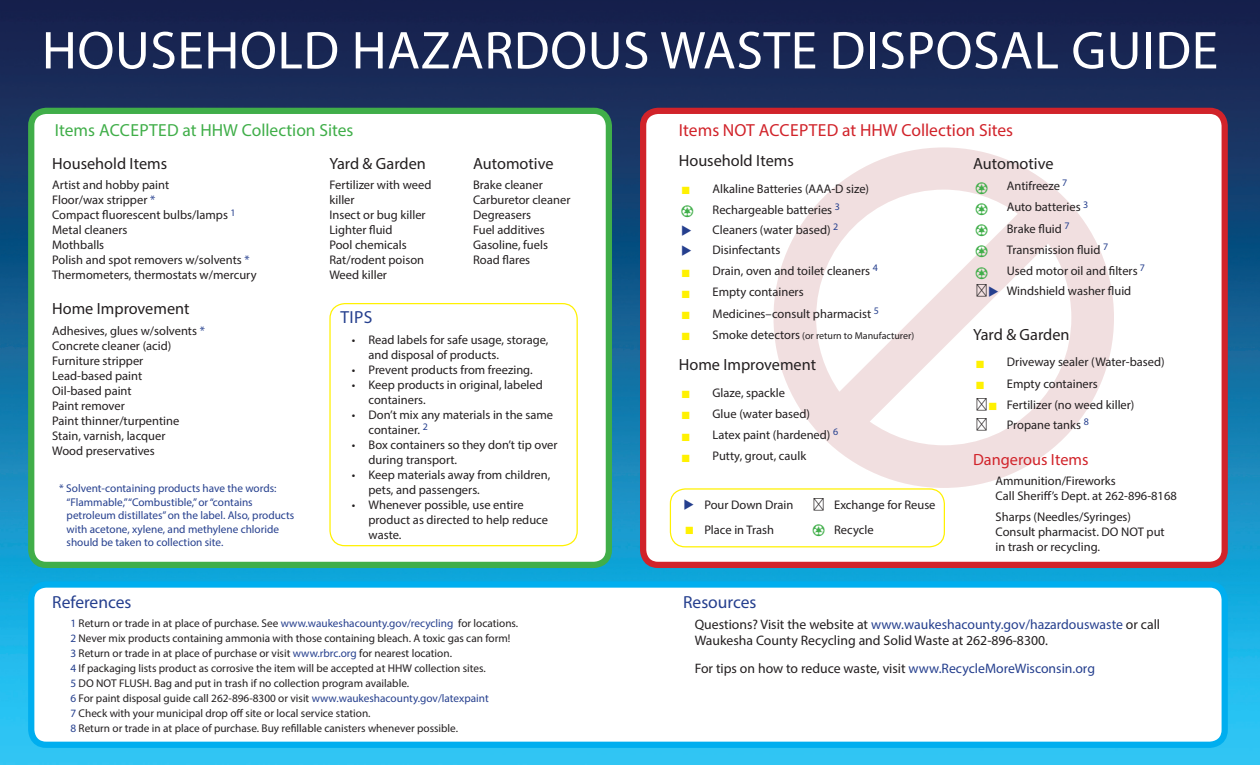
<style>
.page{position:relative;width:1260px;height:765px;background:#fff}
.page>*{position:absolute;margin:0;border:0;box-sizing:border-box;transform-origin:0 0}
.t1{font:53.75px "Myriad Pro";letter-spacing:.01em;color:#fff}
.t2{font:17.5px "Myriad Pro";color:#d1232a}
.t3{font:17.5px "Myriad Pro";color:#40ae49}
.t4{font:17.5px "Myriad Pro";color:#253f8e}
.t5{font:16.25px "Myriad Pro";color:#231f20}
.t6{font:16.25px "Myriad Pro";color:#d1232a}
.t7{font:13.75px/16.5px "Myriad Pro";color:#231f20}
.t8{font:12.5px/15px "Myriad Pro";color:#231f20}
.t9{font:12.5px "Koz Go Pr 6 N";color:#40ae49}
.t10{font:200 12.5px "Koz Go Pr 6 N";color:#231f20}
.t11{font:12.5px "Wingdings";color:#fff101}
.t12{font:11.25px/15px "Myriad Pro";color:#231f20}
.t13{font:11.25px/13.5px "Myriad Pro";color:#253f8e}
.t14{font:10px "Myriad Pro";color:#231f20}
.s1{color:#253f8e}
.s2{color:#fff101}
.s3{font-size:12.5px}
.s4{font-family:"Koz Go Pr 6 N";font-weight:200}
</style>
<div class="page">
<img style="left:0;top:0;width:1260px;height:765px">
<div style="left:31px;top:585px;width:1194px;height:160px;background:#fff;border-radius:15px"></div>
<div style="left:28px;top:581px;width:1200px;height:167px;border:6px solid #00aeef;border-radius:15px"></div>
<div style="left:643px;top:111px;width:582px;height:454px;background:#fff;border-radius:15px"></div>
<div style="left:640px;top:108px;width:588px;height:460px;border:6px solid #d1232a;border-radius:15px"></div>
<div style="left:31px;top:111px;width:578px;height:454px;background:#fff;border-radius:15px"></div>
<div style="left:28px;top:108px;width:584px;height:460px;border:6px solid #40ae49;border-radius:15px"></div>
<div style="left:329px;top:303px;width:249px;height:243px;border:1px solid #fff101;border-radius:15px"></div>
<svg style="left:773px;top:147px;width:341px;height:341px"></svg>
<div style="left:670px;top:488px;width:275px;height:59px;border:1px solid #fff101;border-radius:15px"></div>
<svg style="left:999px;top:296px;width:13px;height:1px"></svg>
<h1 class="t1" style="left:42px;top:17px;width:1178px">HOUSEHOLD HAZARDOUS WASTE DISPOSAL GUIDE</h1>
<h2 class="t3" style="left:55px;top:119px;width:300px">Items ACCEPTED at HHW Collection Sites</h2>
<h3 class="t5" style="left:52px;top:153px;width:116px">Household Items</h3>
<p class="t8" style="left:52px;top:178px;width:206px">Artist and hobby paint<br>Floor/wax stripper <span class="s1">*<br></span>Compact fluorescent bulbs/lamps <sup>1<br></sup>Metal cleaners<br>Mothballs<br>Polish and spot removers w/solvents <span class="s1">*<br></span>Thermometers, thermostats w/mercury</p>
<h3 class="t5" style="left:52px;top:298px;width:139px">Home Improvement</h3>
<p class="t8" style="left:52px;top:323px;width:154px">Adhesives, glues w/solvents <span class="s1">*<br></span>Concrete cleaner (acid)<br>Furniture stripper<br>Lead-based paint<br>Oil-based paint<br>Paint remover<br>Paint thinner/turpentine<br>Stain, varnish, lacquer<br>Wood preservatives</p>
<h2 class="t2" style="left:679px;top:119px;width:336px">Items NOT ACCEPTED at HHW Collection Sites</h2>
<h3 class="t5" style="left:679px;top:150px;width:116px">Household Items</h3>
<p class="t8" style="left:681px;top:181px;width:189px"><span class="s2">■</span> Alkaline Batteries (AAA-D size)</p>
<p class="t9" style="left:681px;top:205px;width:14px">♼</p>
<p class="t8" style="left:713px;top:202px;width:129px">Rechargeable batteries <sup>3</sup></p>
<p class="t8" style="left:681px;top:222px;width:159px"><span class="s1">◆</span> Cleaners (water based) <sup>2</sup></p>
<p class="t8" style="left:681px;top:242px;width:100px"><span class="s1">◆</span> Disinfectants</p>
<p class="t8" style="left:681px;top:263px;width:198px"><span class="s2">■</span> Drain, oven and toilet cleaners <sup>4</sup></p>
<p class="t8" style="left:681px;top:285px;width:124px"><span class="s2">■</span> Empty containers</p>
<p class="t8" style="left:681px;top:306px;width:199px"><span class="s2">■</span> Medicines–consult pharmacist <sup>5</sup></p>
<p class="t14" style="left:681px;top:329px;width:234px"><span class="s2">■</span> <span class="s3">Smoke detectors</span> (or return to Manufacturer)</p>
<h3 class="t5" style="left:679px;top:354px;width:139px">Home Improvement</h3>
<p class="t8" style="left:681px;top:385px;width:105px"><span class="s2">■</span> Glaze, spackle</p>
<p class="t8" style="left:681px;top:406px;width:130px"><span class="s2">■</span> Glue (water based)</p>
<p class="t8" style="left:681px;top:427px;width:158px"><span class="s2">■</span> Latex paint (hardened) <sup>6</sup></p>
<p class="t8" style="left:681px;top:448px;width:126px"><span class="s2">■</span> Putty, grout, caulk</p>
<h3 class="t5" style="left:329px;top:153px;width:98px">Yard &amp; Garden</h3>
<p class="t8" style="left:329px;top:178px;width:104px">Fertilizer with weed killer<br>Insect or bug killer<br>Lighter fluid<br>Pool chemicals<br>Rat/rodent poison<br>Weed killer</p>
<h3 class="t5" style="left:473px;top:153px;width:82px">Automotive</h3>
<p class="t8" style="left:473px;top:178px;width:99px">Brake cleaner<br>Carburetor cleaner<br>Degreasers<br>Fuel additives<br>Gasoline, fuels<br>Road flares</p>
<h3 class="t5" style="left:973px;top:153px;width:82px">Automotive</h3>
<p class="t9" style="left:976px;top:181px;width:14px">♼</p>
<p class="t8" style="left:1007px;top:178px;width:62px">Antifreeze <sup>7</sup></p>
<p class="t9" style="left:976px;top:202px;width:14px">♼</p>
<p class="t8" style="left:1007px;top:199px;width:83px">Auto batteries <sup>3</sup></p>
<p class="t9" style="left:976px;top:223px;width:14px">♼</p>
<p class="t8" style="left:1007px;top:221px;width:64px">Brake fluid <sup>7</sup></p>
<p class="t9" style="left:976px;top:245px;width:14px">♼</p>
<p class="t8" style="left:1007px;top:242px;width:103px">Transmission fluid <sup>7</sup></p>
<p class="t9" style="left:976px;top:266px;width:14px">♼</p>
<p class="t8" style="left:976px;top:261px;width:171px;line-height:20px;text-indent:31px">Used motor oil and filters <sup>7 </sup><span class="s4">⛝</span><span class="s1">◆</span> Windshield washer fluid</p>
<h3 class="t5" style="left:973px;top:324px;width:98px">Yard &amp; Garden</h3>
<p class="t8" style="left:976px;top:355px;width:191px"><span class="s2">■</span> Driveway sealer (Water-based)</p>
<p class="t8" style="left:976px;top:373px;width:160px;line-height:21.2px"><span class="s2">■</span> Empty containers<br><span class="s4">⛝</span><span class="s2">■</span> Fertilizer (no weed killer)</p>
<p class="t10" style="left:976px;top:417px;width:14px">⛝</p>
<p class="t8" style="left:1007px;top:417px;width:83px">Propane tanks <sup>8</sup></p>
<h3 class="t6" style="left:973px;top:449px;width:117px">Dangerous Items</h3>
<p class="t8" style="left:996px;top:473px;width:183px">Ammunition/Fireworks<br>Call Sheriff’s Dept. at 262-896-8168</p>
<p class="t8" style="left:996px;top:509px;width:171px">Sharps (Needles/Syringes)<br>Consult pharmacist. DO NOT put in trash or recycling.</p>
<h2 class="t4" style="left:341px;top:307px;width:33px">TIPS</h2>
<p class="t8" style="left:369px;top:332px;width:181px;text-indent:-17px">• Read labels for safe usage, storage, and disposal of products.</p>
<p class="t8" style="left:352px;top:362px;width:183px">• Prevent products from freezing.</p>
<p class="t8" style="left:369px;top:377px;width:176px;text-indent:-17px">• Keep products in original, labeled containers.</p>
<p class="t8" style="left:369px;top:407px;width:186px;text-indent:-17px">• Don’t mix any materials in the same container. <sup>2</sup></p>
<p class="t8" style="left:369px;top:437px;width:191px;text-indent:-17px">• Box containers so they don’t tip over during transport.</p>
<p class="t8" style="left:369px;top:467px;width:183px;text-indent:-17px">• Keep materials away from children, pets, and passengers.</p>
<p class="t8" style="left:369px;top:497px;width:181px;text-indent:-17px">• Whenever possible, use entire product as directed to help reduce waste.</p>
<p class="t8" style="left:704px;top:492px;width:90px;line-height:25px">Pour Down Drain<br>Place in Trash</p>
<p class="t8" style="left:834px;top:492px;width:103px;line-height:25px">Exchange for Reuse<br>Recycle</p>
<p class="t13" style="left:67px;top:481px;width:229px;text-indent:-7px">* Solvent-containing products have the words: “Flammable,” “Combustible,” or “contains petroleum distillates” on the label. Also, products with acetone, xylene, and methylene chloride should be taken to collection site.</p>
<p class="t10" style="left:812px;top:497px;width:14px">⛝</p>
<p class="t11" style="left:685px;top:524px;width:11px">■</p>
<p class="t9" style="left:812px;top:523px;width:14px">♼</p>
<h2 class="t4" style="left:52px;top:591px;width:81px">References</h2>
<h2 class="t4" style="left:683px;top:591px;width:75px">Resources</h2>
<p class="t12" style="left:70px;top:616px;width:449px"><span class="s1">1</span> Return or trade in at place of purchase. See <span class="s1">www.waukeshacounty.gov/recycling</span> for locations.<br><span class="s1">2</span> Never mix products containing ammonia with those containing bleach. A toxic gas can form!<br><span class="s1">3</span> Return or trade in at place of purchase or visit <span class="s1">www.rbrc.org</span> for nearest location.<br><span class="s1">4</span> If packaging lists product as corrosive the item will be accepted at HHW collection sites.<br><span class="s1">5</span> DO NOT FLUSH. Bag and put in trash if no collection program available.<br><span class="s1">6</span> For paint disposal guide call 262-896-8300 or visit <span class="s1">www.waukeshacounty.gov/latexpaint<br>7</span> Check with your municipal drop off site or local service station.<br><span class="s1">8</span> Return or trade in at place of purchase. Buy refillable canisters whenever possible.</p>
<p class="t7" style="left:695px;top:616px;width:467px">Questions? Visit the website at <span class="s1">www.waukeshacounty.gov/hazardouswaste</span> or call<br>Waukesha County Recycling and Solid Waste at 262-896-8300.</p>
<p class="t7" style="left:695px;top:660px;width:402px">For tips on how to reduce waste, visit <span class="s1">www.RecycleMoreWisconsin.org</span></p>
</div>
